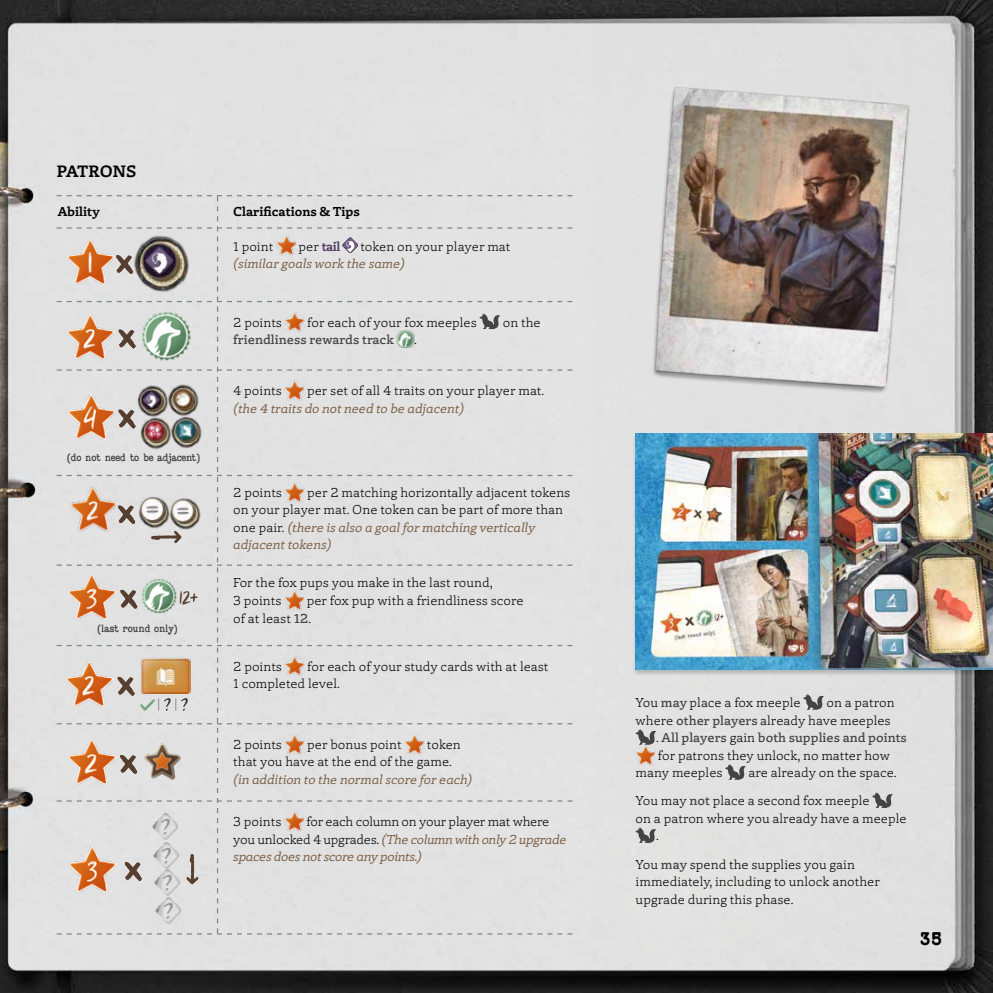
<style>
.page{position:relative;width:993px;height:993px;background:#fff}
.page>*{position:absolute;margin:0;border:0;box-sizing:border-box;transform-origin:0 0}
.t1{font:27.5px "Scratchy";color:#563f30}
.t2{font:700 18.75px "Bygonest";color:#000}
.t3{font:700 17.5px "Laski Slab";letter-spacing:-.005em;color:#000}
.t4{font:13.75px/17.5px "Laski Slab";color:#000}
.t5{font:italic 13.75px/17.5px "Laski Slab";letter-spacing:-.02em;color:#795f45}
.t6{font:italic 13.75px "Laski Slab";color:#795f45}
.t7{font:600 13.75px "Laski Slab";color:#444}
.t8{font:700 13.75px "Laski Slab";color:#000}
.t9{font:700 13.75px "Laski Slab";color:#524164}
.t10{font:10.62px "Bygonest";letter-spacing:-.08em;color:#414042}
.s1{font-weight:400;color:#000}
.s2{font-style:italic;color:#795f45}
.s3{font-weight:600;color:#444}
.s4{font-style:normal;color:#000}
</style>
<div class="page">
<img style="left:0;top:0;width:992px;height:992px">
<svg style="left:57px;top:94px;width:489px;height:1px"></svg>
<svg style="left:57px;top:195px;width:515px;height:739px"></svg>
<div style="left:631px;top:432px;width:361px;height:244px;background:#000;opacity:.2"></div>
<img style="left:635px;top:475px;width:357px;height:194px">
<svg style="left:803px;top:694px;width:20px;height:15px"></svg>
<svg style="left:635px;top:729px;width:21px;height:15px"></svg>
<img style="left:635px;top:745px;width:20px;height:19px">
<svg style="left:725px;top:764px;width:20px;height:15px"></svg>
<svg style="left:872px;top:792px;width:20px;height:15px"></svg>
<svg style="left:635px;top:827px;width:21px;height:15px"></svg>
<img style="left:546px;top:0;width:446px;height:475px">
<p class="t3" style="left:57px;top:160px;width:81px">PATRONS</p>
<p class="t8" style="left:58px;top:202px;width:44px">Ability</p>
<p class="t8" style="left:233px;top:202px;width:128px">Clarifications &amp; Tips</p>
<p class="t4" style="left:233px;top:237px;width:42px">1 point</p>
<p class="t9" style="left:298px;top:237px;width:43px"><span class="s1">per</span> tail</p>
<p class="t4" style="left:360px;top:237px;width:151px">token on your player mat</p>
<p class="t6" style="left:233px;top:255px;width:173px">(similar goals work the same)</p>
<p class="t4" style="left:233px;top:313px;width:50px">2 points</p>
<p class="t4" style="left:307px;top:313px;width:171px">for each of your fox meeples</p>
<p class="t4" style="left:502px;top:313px;width:39px">on the</p>
<p class="t7" style="left:233px;top:331px;width:162px">friendliness rewards track</p>
<p class="t4" style="left:414px;top:330px;width:4px">.</p>
<p class="t10" style="left:66px;top:450px;width:136px">(do not need to be adjacent)</p>
<h1 class="t1" style="left:179px;top:582px;width:13px">12</h1>
<p class="t10" style="left:97px;top:620px;width:83px">(last round only)</p>
<p class="t4" style="left:233px;top:381px;width:50px">4 points</p>
<p class="t4" style="left:307px;top:381px;width:239px">per set of all 4 traits on your player mat.</p>
<p class="t6" style="left:233px;top:399px;width:232px">(the 4 traits do not need to be adjacent)</p>
<p class="t4" style="left:233px;top:483px;width:338px;text-indent:74px">per 2 matching horizontally adjacent tokens on your player mat. One token can be part of more than one pair. <span class="s2">(there is also a goal for matching vertically adjacent tokens)</span></p>
<p class="t4" style="left:233px;top:573px;width:261px">For the fox pups you make in the last round,<br>3 points</p>
<p class="t4" style="left:233px;top:483px;width:50px">2 points</p>
<p class="t4" style="left:233px;top:591px;width:292px;text-indent:73px">per fox pup with a friendliness score of at least <span class="s3">12</span>.</p>
<p class="t4" style="left:233px;top:656px;width:50px">2 points</p>
<p class="t4" style="left:233px;top:656px;width:317px;text-indent:74px">for each of your study cards with at least<br>1 completed level.</p>
<p class="t4" style="left:233px;top:734px;width:229px;text-indent:194px">token that you have at the end of the game.</p>
<p class="t6" style="left:233px;top:770px;width:240px">(in addition to the normal score for each)</p>
<p class="t4" style="left:233px;top:812px;width:50px">3 points</p>
<p class="t4" style="left:233px;top:734px;width:50px">2 points</p>
<p class="t4" style="left:307px;top:734px;width:96px">per bonus point</p>
<p class="t5" style="left:233px;top:812px;width:334px;text-indent:73px"><span class="s4">for each column on your player mat where you unlocked 4 upgrades.</span> (The column with only 2 upgrade spaces does not score any points.)</p>
<p class="t4" style="left:635px;top:693px;width:166px">You <span class="s3">may</span> place a fox meeple</p>
<p class="t4" style="left:826px;top:693px;width:70px">on a patron</p>
<p class="t4" style="left:635px;top:711px;width:256px">where <span class="s3">other players</span> already have meeples</p>
<p class="t7" style="left:655px;top:729px;width:252px"><span class="s1">.</span> All players <span class="s1">gain</span> both supplies and points</p>
<p class="t4" style="left:657px;top:745px;width:234px">for patrons they unlock, no matter how</p>
<p class="t4" style="left:635px;top:763px;width:88px">many meeples</p>
<p class="t4" style="left:635px;top:758px;width:262px;line-height:28.1px;text-indent:113px">are already on the space.<br>You may <span class="s3">not</span> place a second fox meeple</p>
<p class="t4" style="left:655px;top:809px;width:252px;text-indent:-20px">on a patron where you already have a meeple .</p>
<p class="t4" style="left:635px;top:854px;width:246px">You <span class="s3">may</span> spend the supplies you gain immediately, including to unlock another upgrade during this phase.</p>
<h2 class="t2" style="left:919px;top:925px;width:25px">35</h2>
</div>
